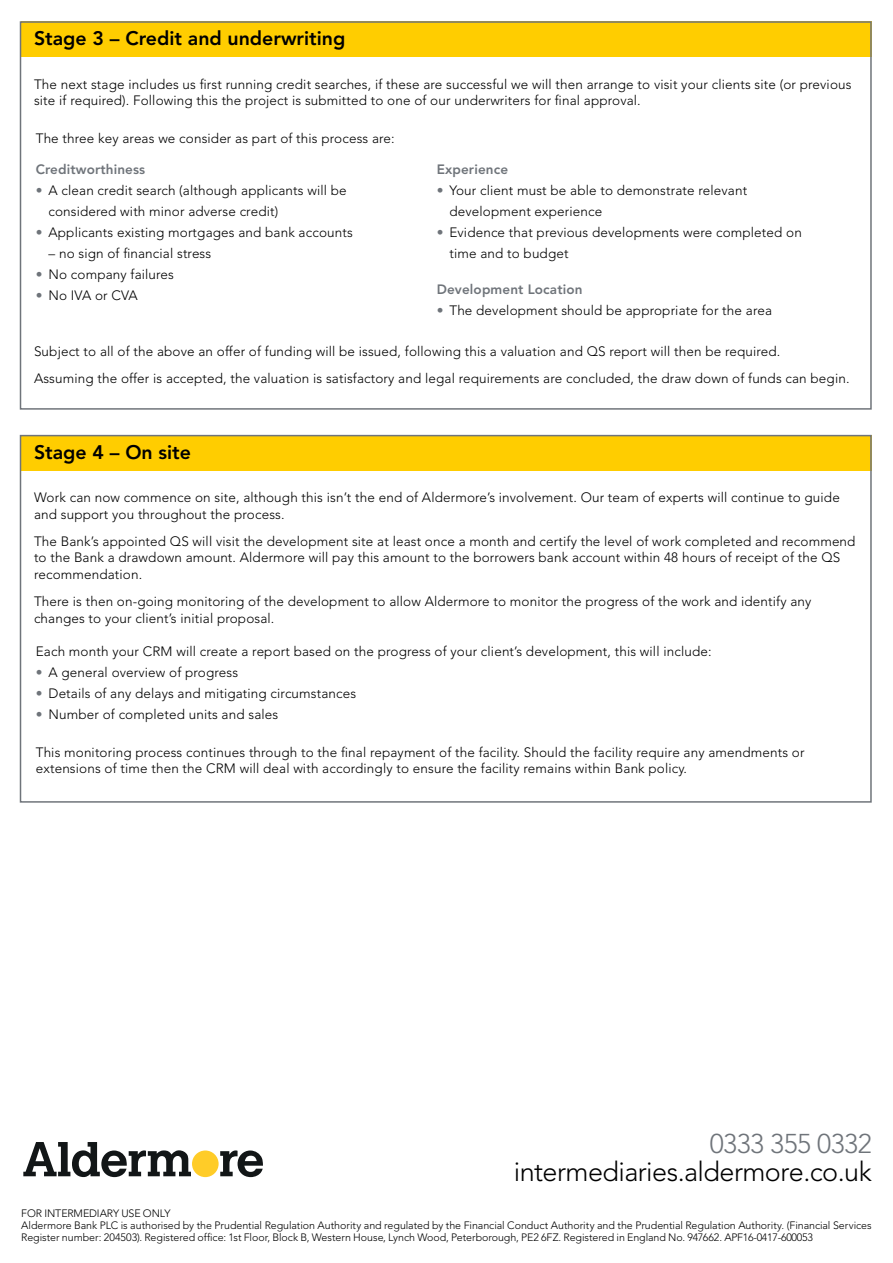
<style>
.page{position:relative;width:893px;height:1263px;background:#fff}
.page>*{position:absolute;margin:0;border:0;box-sizing:border-box;transform-origin:0 0}
.t1{font:300 27px "Avenir LT Std";letter-spacing:-.02em;color:#000}
.t2{font:300 27px "Avenir LT Std";letter-spacing:-.02em;color:#6f747a}
.t3{font:800 19.5px "Avenir LT Std";color:#000}
.t4{font:300 13.5px/16.5px "Avenir LT Std";letter-spacing:.01em;color:#000}
.t5{font:800 13.5px "Avenir LT Std";letter-spacing:.01em;color:#6f747a}
.t6{font:300 10.65px/12px "Avenir LT Std";letter-spacing:-.005em;color:#000}
.s1{font-weight:800;color:#6f747a}
</style>
<div class="page">
<div style="left:21px;top:435px;width:851px;height:36px;background:#ffcd00"></div>
<div style="left:21px;top:21px;width:851px;height:36px;background:#ffcd00"></div>
<div style="left:20px;top:21px;width:852px;height:389px;border:2px solid #6f747a"></div>
<div style="left:20px;top:435px;width:852px;height:368px;border:2px solid #6f747a"></div>
<div style="left:192px;top:1150px;width:27px;height:27px;background:#ffcc28;border-radius:50%"></div>
<svg style="left:23px;top:1142px;width:168px;height:35px"></svg>
<svg style="left:220px;top:1150px;width:43px;height:27px"></svg>
<h2 class="t3" style="left:34px;top:27px;width:313px">Stage 3 – Credit and underwriting</h2>
<p class="t4" style="left:34px;top:76px;width:819px">The next stage includes us first running credit searches, if these are successful we will then arrange to visit your clients site (or previous site if required). Following this the project is submitted to one of our underwriters for final approval.</p>
<p class="t4" style="left:36px;top:130px;width:360px">The three key areas we consider as part of this process are:</p>
<p class="t5" style="left:36px;top:161px;width:111px">Creditworthiness</p>
<p class="t4" style="left:49px;top:180px;width:300px;line-height:21px;text-indent:-13px"><span class="s1">•</span> A clean credit search (although applicants will be considered with minor adverse credit)</p>
<p class="t4" style="left:36px;top:224px;width:319px"><span class="s1">•</span> Applicants existing mortgages and bank accounts</p>
<p class="t4" style="left:49px;top:245px;width:164px">– no sign of financial stress</p>
<p class="t4" style="left:36px;top:266px;width:140px"><span class="s1">•</span> No company failures</p>
<p class="t4" style="left:36px;top:287px;width:103px"><span class="s1">•</span> No IVA or CVA</p>
<p class="t5" style="left:437px;top:161px;width:73px">Experience</p>
<p class="t4" style="left:449px;top:180px;width:299px;line-height:21px;text-indent:-13px"><span class="s1">•</span> Your client must be able to demonstrate relevant development experience</p>
<p class="t4" style="left:449px;top:222px;width:354px;line-height:21px;text-indent:-13px"><span class="s1">•</span> Evidence that previous developments were completed on time and to budget</p>
<p class="t5" style="left:437px;top:281px;width:147px">Development Location</p>
<p class="t4" style="left:437px;top:302px;width:337px"><span class="s1">•</span> The development should be appropriate for the area</p>
<p class="t4" style="left:34px;top:338px;width:817px;line-height:27.2px">Subject to all of the above an offer of funding will be issued, following this a valuation and QS report will then be required.<br>Assuming the offer is accepted, the valuation is satisfactory and legal requirements are concluded, the draw down of funds can begin.</p>
<h2 class="t3" style="left:34px;top:440px;width:159px">Stage 4 – On site</h2>
<p class="t4" style="left:34px;top:489px;width:807px">Work can now commence on site, although this isn’t the end of Aldermore’s involvement. Our team of experts will continue to guide and support you throughout the process.</p>
<p class="t4" style="left:34px;top:533px;width:823px">The Bank’s appointed QS will visit the development site at least once a month and certify the level of work completed and recommend to the Bank a drawdown amount. Aldermore will pay this amount to the borrowers bank account within 48 hours of receipt of the QS recommendation.</p>
<p class="t4" style="left:34px;top:593px;width:779px">There is then on-going monitoring of the development to allow Aldermore to monitor the progress of the work and identify any changes to your client’s initial proposal.</p>
<p class="t4" style="left:36px;top:643px;width:677px">Each month your CRM will create a report based on the progress of your client’s development, this will include:</p>
<p class="t4" style="left:36px;top:664px;width:204px"><span class="s1">•</span> A general overview of progress</p>
<p class="t4" style="left:36px;top:685px;width:322px"><span class="s1">•</span> Details of any delays and mitigating circumstances</p>
<p class="t4" style="left:36px;top:706px;width:244px"><span class="s1">•</span> Number of completed units and sales</p>
<p class="t4" style="left:36px;top:744px;width:770px">This monitoring process continues through to the final repayment of the facility. Should the facility require any amendments or extensions of time then the CRM will deal with accordingly to ensure the facility remains within Bank policy.</p>
<h1 class="t2" style="left:710px;top:1127px;width:163px">0333 355 0332</h1>
<h1 class="t1" style="left:514px;top:1156px;width:359px">intermediaries.aldermore.co.uk</h1>
<p class="t6" style="left:21px;top:1207px;width:852px">FOR INTERMEDIARY USE ONLY<br>Aldermore Bank PLC is authorised by the Prudential Regulation Authority and regulated by the Financial Conduct Authority and the Prudential Regulation Authority. (Financial Services<br>Register number: 204503). Registered office: 1st Floor, Block B, Western House, Lynch Wood, Peterborough, PE2 6FZ. Registered in England No. 947662. APF16-0417-600053</p>
</div>
